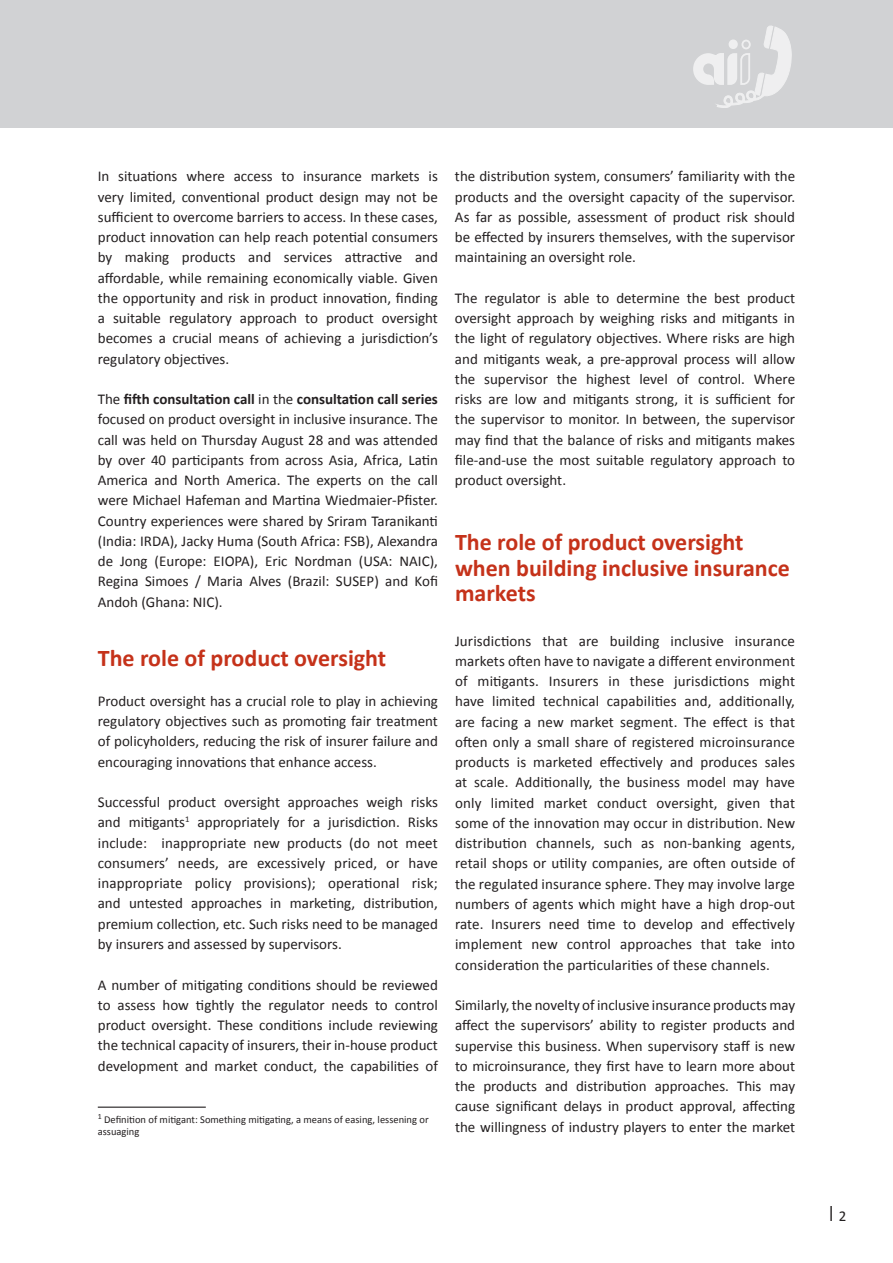
<style>
.page{position:relative;width:893px;height:1263px;background:#fff}
.page>*{position:absolute;margin:0;border:0;box-sizing:border-box;transform-origin:0 0}
.t1{font:700 24px/25.5px "Calibri";color:#c5321a}
.t2{font:15px/20.2px "Calibri";color:#231f20;text-align:justify}
.t3{font:700 15px "DIN Alternate";color:#231f20}
.t4{font:10.5px/12px "Calibri";color:#231f20}
.s1{font-weight:700}
.s2{font-family:"Calibri";font-weight:400}
</style>
<div class="page">
<div style="left:0;top:0;width:893px;height:128px;background:#d1d2d4"></div>
<svg style="left:693px;top:25px;width:99px;height:83px"></svg>
<hr style="left:98px;top:1106px;width:108px;height:2px;background:#231f20">
<p class="t2" style="left:98px;top:166px;width:342px">In situations where access to insurance markets is very limited, conventional product design may not be sufficient to overcome barriers to access. In these cases, product innovation can help reach potential consumers by making products and services attractive and affordable, while remaining economically viable. Given the opportunity and risk in product innovation, finding a suitable regulatory approach to product oversight becomes a crucial means of achieving a jurisdiction’s regulatory objectives.</p>
<p class="t2" style="left:98px;top:389px;width:342px">The <span class="s1">fifth consultation call</span> in the <span class="s1">consultation call series </span>focused on product oversight in inclusive insurance. The call was held on Thursday August 28 and was attended by over 40 participants from across Asia, Africa, Latin America and North America. The experts on the call were Michael Hafeman and Martina Wiedmaier-Pfister.<br>Country experiences were shared by Sriram Taranikanti (India: IRDA), Jacky Huma (South Africa: FSB), Alexandra de Jong (Europe: EIOPA), Eric Nordman (USA: NAIC), Regina Simoes / Maria Alves (Brazil: SUSEP) and Kofi Andoh (Ghana: NIC).</p>
<h1 class="t1" style="left:98px;top:645px;width:290px">The role of product oversight</h1>
<p class="t2" style="left:98px;top:691px;width:342px">Product oversight has a crucial role to play in achieving regulatory objectives such as promoting fair treatment of policyholders, reducing the risk of insurer failure and encouraging innovations that enhance access.</p>
<p class="t2" style="left:98px;top:792px;width:342px">Successful product oversight approaches weigh risks and mitigants<sup>1</sup> appropriately for a jurisdiction. Risks include: inappropriate new products (do not meet consumers’ needs, are excessively priced, or have inappropriate policy provisions); operational risk; and untested approaches in marketing, distribution, premium collection, etc. Such risks need to be managed by insurers and assessed by supervisors.</p>
<p class="t2" style="left:98px;top:974px;width:342px">A number of mitigating conditions should be reviewed to assess how tightly the regulator needs to control product oversight. These conditions include reviewing the technical capacity of insurers, their in-house product development and market conduct, the capabilities of</p>
<p class="t4" style="left:98px;top:1114px;width:332px"><sup>1</sup> Definition of mitigant: Something mitigating, a means of easing, lessening or assuaging</p>
<p class="t2" style="left:455px;top:166px;width:342px">the distribution system, consumers’ familiarity with the products and the oversight capacity of the supervisor.<br>As far as possible, assessment of product risk should be effected by insurers themselves, with the supervisor maintaining an oversight role.</p>
<p class="t2" style="left:455px;top:288px;width:342px">The regulator is able to determine the best product oversight approach by weighing risks and mitigants in the light of regulatory objectives. Where risks are high and mitigants weak, a pre-approval process will allow the supervisor the highest level of control. Where risks are low and mitigants strong, it is sufficient for the supervisor to monitor. In between, the supervisor may find that the balance of risks and mitigants makes file-and-use the most suitable regulatory approach to product oversight.</p>
<h1 class="t1" style="left:455px;top:529px;width:336px">The role of product oversight when building inclusive insurance markets</h1>
<p class="t2" style="left:455px;top:630px;width:342px">Jurisdictions that are building inclusive insurance markets often have to navigate a different environment of mitigants. Insurers in these jurisdictions might have limited technical capabilities and, additionally, are facing a new market segment. The effect is that often only a small share of registered microinsurance products is marketed effectively and produces sales at scale. Additionally, the business model may have only limited market conduct oversight, given that some of the innovation may occur in distribution. New distribution channels, such as non-banking agents, retail shops or utility companies, are often outside of the regulated insurance sphere. They may involve large numbers of agents which might have a high drop-out rate. Insurers need time to develop and effectively implement new control approaches that take into consideration the particularities of these channels.</p>
<p class="t2" style="left:455px;top:995px;width:342px">Similarly, the novelty of inclusive insurance products may affect the supervisors’ ability to register products and supervise this business. When supervisory staff is new to microinsurance, they first have to learn more about the products and distribution approaches. This may cause significant delays in product approval, affecting the willingness of industry players to enter the market</p>
<p class="t3" style="left:824px;top:1205px;width:24px">︱<span class="s2">2</span></p>
</div>
